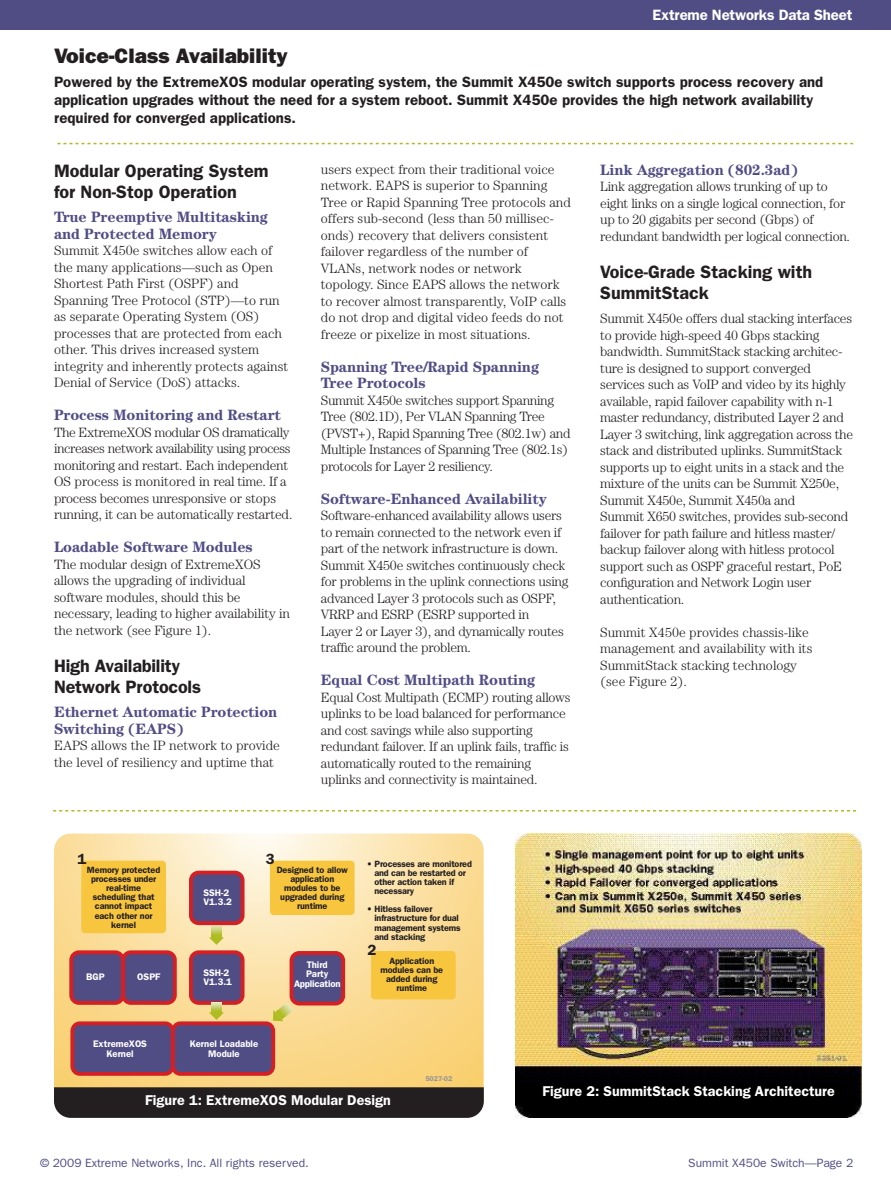
<style>
.page{position:relative;width:891px;height:1188px;background:#fff}
.page>*{position:absolute;margin:0;border:0;box-sizing:border-box;transform-origin:0 0}
.t1{font:800 21px "Franklin Gothic";color:#231f20}
.t2{font:600 18px/21px "Franklin Gothic";color:#231f20}
.t3{font:700 15px/16.5px "Century";letter-spacing:-.01em;color:#504d85}
.t4{font:600 15px/18px "Franklin Gothic";color:#231f20}
.t5{font:600 15px "Franklin Gothic";letter-spacing:-.01em;color:#fff}
.t6{font:600 14.85px "Franklin Gothic";color:#231f20}
.t7{font:600 14.25px "Franklin Gothic";color:#fff}
.t8{font:300 13.5px/16.5px "Century";letter-spacing:-.02em;color:#231f20}
.t9{font:300 13.5px/16.5px "Century";color:#231f20}
.t10{font:12px "Franklin Gothic";color:#504d85}
.t11{font:600 9.6px/9.3px "Franklin Gothic";color:#fff}
.t12{font:600 9.6px/9.3px "Franklin Gothic";letter-spacing:-.02em;color:#fff;text-align:center}
.t13{font:600 9px/9px "Franklin Gothic";letter-spacing:-.01em;color:#231f20;text-align:center}
.t14{font:600 7.05px "Franklin Gothic";color:#939598}
</style>
<div class="page">
<div style="left:0;top:0;width:891px;height:29px;background:#504d85"></div>
<svg style="left:57px;top:143px;width:796px;height:1px"></svg>
<svg style="left:53px;top:810px;width:803px;height:2px"></svg>
<svg style="left:54px;top:833px;width:430px;height:254px;background:#fbde9f"></svg>
<svg style="left:54px;top:1087px;width:430px;height:31px;background:#282323"></svg>
<svg style="left:273px;top:1002px;width:21px;height:19px"></svg>
<svg style="left:209px;top:937px;width:15px;height:8px"></svg>
<svg style="left:211px;top:925px;width:11px;height:13px"></svg>
<div style="left:71px;top:952px;width:52px;height:51px;background:#504d85;border-radius:8px"></div>
<div style="left:69px;top:950px;width:56px;height:55px;border:4px solid #d22026;border-radius:8px"></div>
<div style="left:123px;top:952px;width:52px;height:51px;background:#504d85;border-radius:8px"></div>
<div style="left:121px;top:950px;width:56px;height:55px;border:4px solid #d22026;border-radius:8px"></div>
<div style="left:72px;top:1023px;width:101px;height:51px;background:#504d85;border-radius:8px"></div>
<div style="left:70px;top:1021px;width:105px;height:55px;border:4px solid #d22026;border-radius:8px"></div>
<div style="left:173px;top:1023px;width:100px;height:51px;background:#504d85;border-radius:8px"></div>
<div style="left:171px;top:1021px;width:104px;height:55px;border:4px solid #d22026;border-radius:8px"></div>
<div style="left:191px;top:952px;width:52px;height:51px;background:#504d85;border-radius:8px"></div>
<div style="left:189px;top:950px;width:56px;height:55px;border:4px solid #d22026;border-radius:8px"></div>
<div style="left:191px;top:873px;width:52px;height:50px;background:#504d85;border-radius:8px"></div>
<div style="left:189px;top:871px;width:56px;height:54px;border:4px solid #d22026;border-radius:8px"></div>
<div style="left:292px;top:953px;width:51px;height:51px;background:#504d85;border-radius:8px"></div>
<div style="left:290px;top:951px;width:55px;height:55px;border:4px solid #d22026;border-radius:8px"></div>
<svg style="left:209px;top:1012px;width:15px;height:8px"></svg>
<svg style="left:211px;top:1002px;width:11px;height:11px"></svg>
<div style="left:81px;top:861px;width:85px;height:72px;background:#f8c53f;border-radius:4px"></div>
<div style="left:270px;top:861px;width:85px;height:54px;background:#f8c53f;border-radius:4px"></div>
<div style="left:371px;top:951px;width:85px;height:48px;background:#f8c53f;border-radius:4px"></div>
<img style="left:516px;top:833px;width:345px;height:285px">
<h1 class="t1" style="left:54px;top:48px;width:235px">Voice-Class Availability</h1>
<p class="t5" style="left:653px;top:10px;width:201px">Extreme Networks Data Sheet</p>
<p class="t4" style="left:54px;top:74px;width:771px">Powered by the ExtremeXOS modular operating system, the Summit X450e switch supports process recovery and application upgrades without the need for a system reboot. Summit X450e provides the high network availability required for converged applications.</p>
<p class="t3" style="left:600px;top:162px;width:199px">Link Aggregation (802.3ad)</p>
<p class="t8" style="left:600px;top:179px;width:251px">Link aggregation allows trunking of up to eight links on a single logical connection, for up to 20 gigabits per second (Gbps) of redundant bandwidth per logical connection.</p>
<h2 class="t2" style="left:600px;top:263px;width:214px">Voice-Grade Stacking with<br>SummitStack</h2>
<p class="t8" style="left:600px;top:311px;width:255px">Summit X450e offers dual stacking interfaces to provide high-speed 40 Gbps stacking bandwidth. SummitStack stacking architec&shy;ture is designed to support converged services such as VoIP and video by its highly available, rapid failover capability with n-1 master redundancy, distributed Layer 2 and Layer 3 switching, link aggregation across the stack and distributed uplinks. SummitStack supports up to eight units in a stack and the mixture of the units can be Summit X250e, Summit X450e, Summit X450a and<br>Summit X650 switches, provides sub-second failover for path failure and hitless master/ backup failover along with hitless protocol support such as OSPF graceful restart, PoE configuration and Network Login user authentication.</p>
<p class="t9" style="left:600px;top:625px;width:214px">Summit X450e provides chassis-like management and availability with its<br>SummitStack stacking technology (see Figure 2).</p>
<p class="t9" style="left:321px;top:162px;width:252px">users expect from their traditional voice network. EAPS is superior to Spanning Tree or Rapid Spanning Tree protocols and offers sub-second (less than 50 millisec&shy;onds) recovery that delivers consistent failover regardless of the number of VLANs, network nodes or network topology. Since EAPS allows the network to recover almost transparently, VoIP calls do not drop and digital video feeds do not freeze or pixelize in most situations.</p>
<p class="t3" style="left:321px;top:359px;width:220px">Spanning Tree/Rapid Spanning<br>Tree Protocols</p>
<p class="t8" style="left:321px;top:393px;width:251px">Summit X450e switches support Spanning Tree (802.1D), Per VLAN Spanning Tree (PVST+), Rapid Spanning Tree (802.1w) and Multiple Instances of Spanning Tree (802.1s) protocols for Layer 2 resiliency.</p>
<p class="t3" style="left:321px;top:491px;width:227px">Software-Enhanced Availability</p>
<p class="t8" style="left:321px;top:508px;width:249px">Software-enhanced availability allows users to remain connected to the network even if part of the network infrastructure is down.<br>Summit X450e switches continuously check for problems in the uplink connections using advanced Layer 3 protocols such as OSPF, VRRP and ESRP (ESRP supported in<br>Layer 2 or Layer 3), and dynamically routes traffic around the problem.</p>
<p class="t3" style="left:321px;top:673px;width:216px">Equal Cost Multipath Routing</p>
<p class="t8" style="left:321px;top:690px;width:251px">Equal Cost Multipath (ECMP) routing allows uplinks to be load balanced for performance and cost savings while also supporting redundant failover. If an uplink fails, traffic is automatically routed to the remaining uplinks and connectivity is maintained.</p>
<h2 class="t2" style="left:54px;top:162px;width:216px">Modular Operating System for Non-Stop Operation</h2>
<p class="t3" style="left:54px;top:210px;width:215px">True Preemptive Multitasking and Protected Memory</p>
<p class="t9" style="left:54px;top:244px;width:236px">Summit X450e switches allow each of the many applications—such as Open Shortest Path First (OSPF) and Spanning Tree Protocol (STP)—to run as separate Operating System (OS) processes that are protected from each other. This drives increased system integrity and inherently protects against Denial of Service (DoS) attacks.</p>
<p class="t3" style="left:54px;top:408px;width:228px">Process Monitoring and Restart</p>
<p class="t8" style="left:54px;top:425px;width:240px">The ExtremeXOS modular OS dramatically increases network availability using process monitoring and restart. Each independent OS process is monitored in real time. If a process becomes unresponsive or stops running, it can be automatically restarted.</p>
<p class="t3" style="left:54px;top:540px;width:200px">Loadable Software Modules</p>
<p class="t8" style="left:54px;top:557px;width:237px">The modular design of ExtremeXOS allows the upgrading of individual software modules, should this be necessary, leading to higher availability in the network (see Figure 1).</p>
<h2 class="t2" style="left:54px;top:657px;width:149px">High Availability<br>Network Protocols</h2>
<p class="t3" style="left:54px;top:705px;width:225px">Ethernet Automatic Protection<br>Switching (EAPS)</p>
<p class="t9" style="left:54px;top:739px;width:228px">EAPS allows the IP network to provide the level of resiliency and uptime that</p>
<p class="t6" style="left:77px;top:854px;width:10px">1</p>
<p class="t13" style="left:87px;top:866px;width:75px">Memory protected processes under real-time scheduling that cannot impact each other nor kernel</p>
<p class="t11" style="left:203px;top:889px;width:30px">SSH-2<br>V1.3.2</p>
<p class="t11" style="left:86px;top:973px;width:20px">BGP</p>
<p class="t11" style="left:137px;top:973px;width:25px">OSPF</p>
<p class="t11" style="left:203px;top:968px;width:30px">SSH-2<br>V1.3.1</p>
<p class="t6" style="left:266px;top:854px;width:10px">3</p>
<p class="t13" style="left:277px;top:866px;width:73px">Designed to allow application modules to be upgraded during runtime</p>
<p class="t12" style="left:294px;top:961px;width:48px">Third<br>Party<br>Application</p>
<p class="t11" style="left:93px;top:1040px;width:56px;text-align:center">ExtremeXOS<br>Kernel</p>
<p class="t11" style="left:190px;top:1040px;width:70px;text-align:center">Kernel Loadable<br>Module</p>
<p class="t13" style="left:374px;top:860px;width:99px;text-align:left;text-indent:-8px">• Processes are monitored and can be restarted or other action taken if necessary</p>
<p class="t13" style="left:374px;top:906px;width:88px;text-align:left;text-indent:-8px">• Hitless failover infrastructure for dual management systems and stacking</p>
<p class="t6" style="left:367px;top:945px;width:10px">2</p>
<p class="t13" style="left:380px;top:957px;width:64px">Application modules can be added during runtime</p>
<p class="t14" style="left:425px;top:1077px;width:29px">5027-02</p>
<p class="t7" style="left:145px;top:1095px;width:247px">Figure 1: ExtremeXOS Modular Design</p>
<p class="t7" style="left:542px;top:1086px;width:294px">Figure 2: SummitStack Stacking Architecture</p>
<p class="t10" style="left:40px;top:1158px;width:270px">© 2009 Extreme Networks, Inc. All rights reserved.</p>
<p class="t10" style="left:688px;top:1158px;width:166px">Summit X450e Switch—Page 2</p>
</div>
